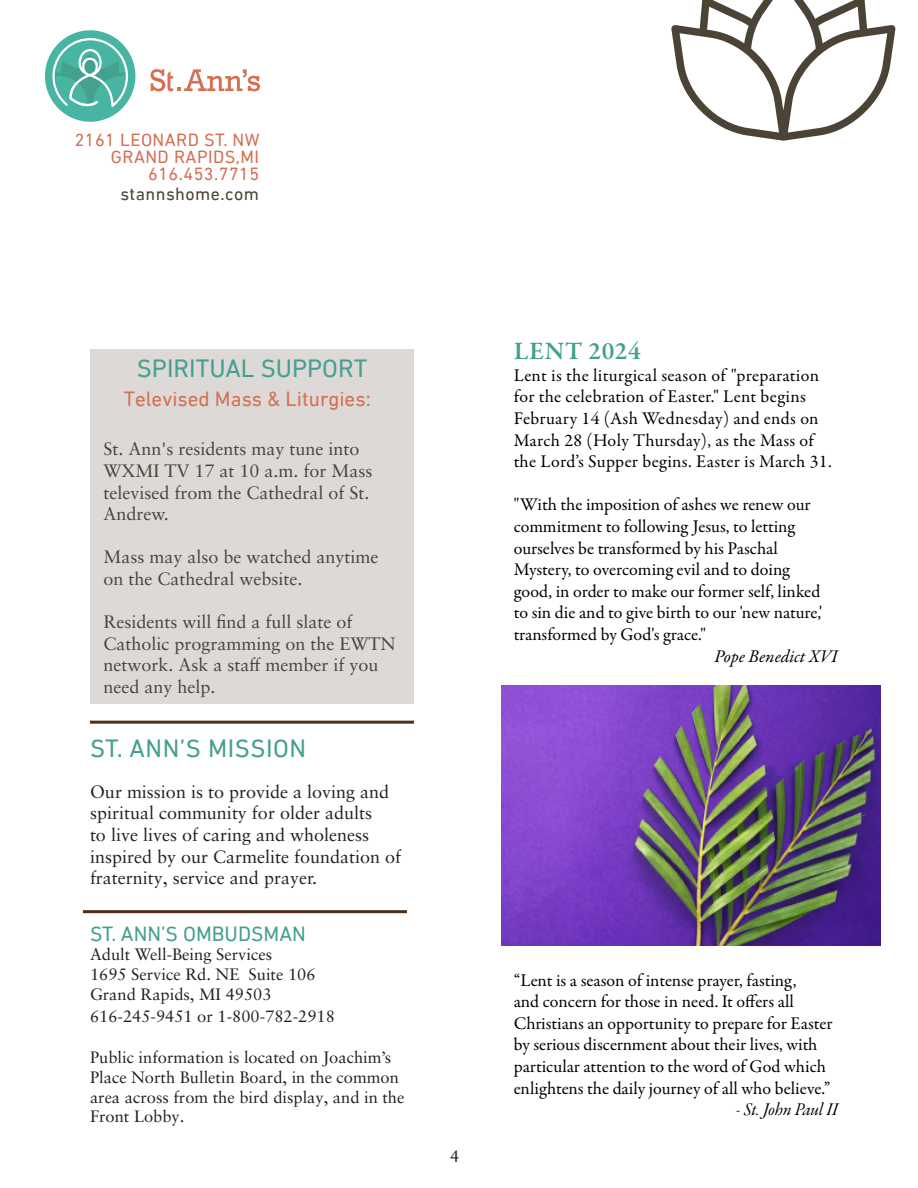
<style>
.page{position:relative;width:918px;height:1188px;background:#fff}
.page>*{position:absolute;margin:0;border:0;box-sizing:border-box;transform-origin:0 0}
.t1{font:25.5px "DIN Next LT Pro";color:#44a08e}
.t2{font:25.5px "DIN Next LT Pro";letter-spacing:.02em;color:#44a08e}
.t3{font:600 25.5px "Garamond Premr Pro";letter-spacing:.02em;color:#44a08e}
.t4{font:21px "DIN Next LT Pro";color:#d47054}
.t5{font:21px "DIN Next LT Pro";color:#44a08e}
.t6{font:18px/21.6px "Garamond Premr Pro";color:#000}
.t7{font:18px/21.6px "Sabon LT Pro";color:#4d4238}
.t8{font:18px/21.6px "Garamond Premr Pro";letter-spacing:.02em;color:#000}
.t9{font:18px/21.6px "Sabon LT Pro";color:#231f20}
.t10{font:18px "DIN Next LT Pro";letter-spacing:.025em;color:#d36f54}
.t11{font:italic 18px "Garamond Premr Pro";color:#000}
.t12{font:18px "DIN Next LT Pro";letter-spacing:.025em;color:#4c4337}
.t13{font:18px "Garamond Premr Pro It Subh";color:#000}
.t14{font:16.5px/19.8px "Sabon LT Pro";color:#231f20}
</style>
<div class="page">
<svg style="left:671px;top:0;width:225px;height:141px"></svg>
<div style="left:45px;top:30px;width:90px;height:92px;background:#47b5a1;border-radius:50%"></div>
<svg style="left:52px;top:37px;width:76px;height:72px"></svg>
<svg style="left:151px;top:69px;width:109px;height:22px"></svg>
<hr style="left:83px;top:910px;width:324px;height:3px;background:#4f2f18">
<hr style="left:90px;top:721px;width:324px;height:3px;background:#4f2f18">
<div style="left:90px;top:349px;width:324px;height:355px;background:#dcd9d7"></div>
<img style="left:501px;top:685px;width:380px;height:260px">
<p class="t10" style="left:75px;top:130px;width:186px">2161 LEONARD ST. NW</p>
<p class="t10" style="left:111px;top:146px;width:150px">GRAND RAPIDS,MI</p>
<p class="t10" style="left:148px;top:163px;width:113px">616.453.7715</p>
<p class="t12" style="left:120px;top:183px;width:140px">stannshome.com</p>
<p class="t1" style="left:137px;top:354px;width:232px">SPIRITUAL SUPPORT</p>
<p class="t4" style="left:124px;top:386px;width:249px">Televised Mass &amp; Liturgies:</p>
<p class="t7" style="left:104px;top:438px;width:271px">St. Ann's residents may tune into<br>WXMI TV 17 at 10 a.m. for Mass televised from the Cathedral of St.<br>Andrew.</p>
<p class="t7" style="left:104px;top:546px;width:276px">Mass may also be watched anytime on the Cathedral website.</p>
<p class="t7" style="left:104px;top:611px;width:293px">Residents will find a full slate of<br>Catholic programming on the EWTN network. Ask a staff member if you need any help.</p>
<p class="t2" style="left:90px;top:733px;width:218px">ST. ANN’S MISSION</p>
<p class="t9" style="left:90px;top:780px;width:313px">Our mission is to provide a loving and spiritual community for older adults<br>to live lives of caring and wholeness inspired by our Carmelite foundation of fraternity, service and prayer.</p>
<p class="t5" style="left:90px;top:921px;width:217px">ST. ANN’S OMBUDSMAN</p>
<p class="t14" style="left:90px;top:944px;width:184px">Adult Well-Being Services</p>
<p class="t14" style="left:90px;top:964px;width:227px">1695 Service Rd. NE Suite 106</p>
<p class="t14" style="left:90px;top:984px;width:183px">Grand Rapids, MI 49503</p>
<p class="t14" style="left:90px;top:1006px;width:246px">616-245-9451 or 1-800-782-2918</p>
<p class="t14" style="left:90px;top:1047px;width:316px">Public information is located on Joachim’s Place North Bulletin Board, in the common area across from the bird display, and in the Front Lobby.</p>
<p class="t14" style="left:450px;top:1146px;width:11px">4</p>
<p class="t3" style="left:514px;top:336px;width:129px">LENT 2024</p>
<p class="t8" style="left:514px;top:365px;width:319px">Lent is the liturgical season of "preparation for the celebration of Easter." Lent begins February 14 (Ash Wednesday) and ends on March 28 (Holy Thursday), as the Mass of the Lord’s Supper begins. Easter is March 31.</p>
<p class="t6" style="left:514px;top:494px;width:310px">"With the imposition of ashes we renew our commitment to following Jesus, to letting ourselves be transformed by his Paschal Mystery, to overcoming evil and to doing good, in order to make our former self, linked to sin die and to give birth to our 'new nature,' transformed by God's grace."</p>
<p class="t11" style="left:714px;top:645px;width:125px">Pope Benedict XVI</p>
<p class="t6" style="left:514px;top:970px;width:320px">“Lent is a season of intense prayer, fasting,<br>and concern for those in need. It offers all Christians an opportunity to prepare for Easter by serious discernment about their lives, with particular attention to the word of God which enlightens the daily journey of all who believe.”</p>
<p class="t13" style="left:736px;top:1099px;width:104px">- St. John Paul II</p>
</div>
